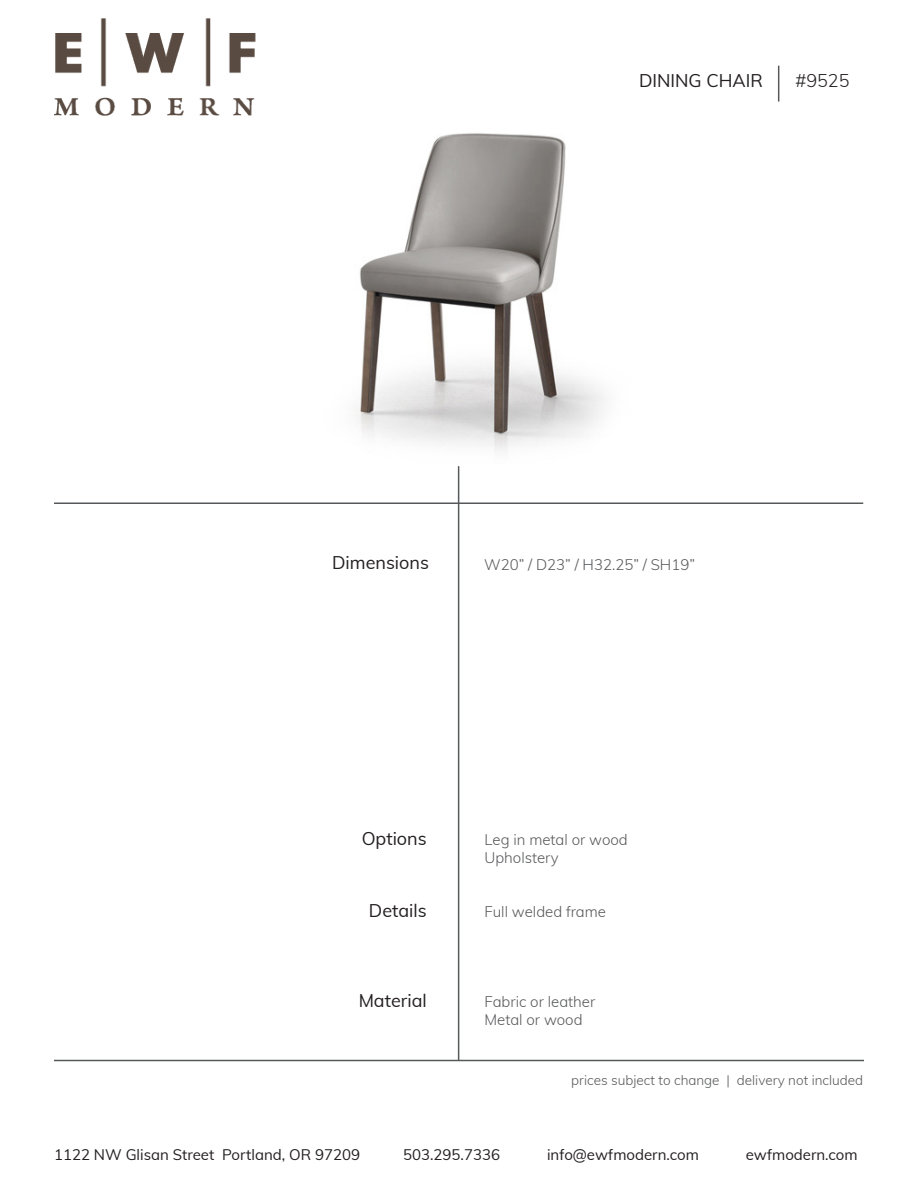
<style>
.page{position:relative;width:918px;height:1188px;background:#fff}
.page>*{position:absolute;margin:0;border:0;box-sizing:border-box;transform-origin:0 0}
.t1{font:18px "Muli";color:#231f20}
.t2{font:300 18px "Muli";color:#231f20}
.t3{font:300 15px/18px "Muli";color:#57585a}
.t4{font:15px "Muli";color:#231f20}
.t5{font:300 13.5px "Muli";color:#57585a}
</style>
<div class="page">
<img style="left:354px;top:133px;width:251px;height:318px">
<img style="left:54px;top:18px;width:202px;height:98px">
<hr style="left:54px;top:1060px;width:810px;height:1px;background:#57585a">
<hr style="left:54px;top:502px;width:809px;height:2px;background:#57585a">
<hr style="left:458px;top:466px;width:1px;height:595px;background:#57585a">
<hr style="left:778px;top:66px;width:1px;height:36px;background:#57585a">
<p class="t1" style="left:639px;top:67px;width:125px">DINING CHAIR</p>
<p class="t2" style="left:795px;top:67px;width:56px">#9525</p>
<p class="t1" style="left:332px;top:549px;width:98px">Dimensions</p>
<p class="t3" style="left:484px;top:555px;width:212px">W20” / D23” / H32.25” / SH19”</p>
<p class="t1" style="left:362px;top:825px;width:67px">Options</p>
<p class="t1" style="left:369px;top:897px;width:59px">Details</p>
<p class="t1" style="left:359px;top:987px;width:70px">Material</p>
<p class="t3" style="left:484px;top:829px;width:145px">Leg in metal or wood<br>Upholstery</p>
<p class="t3" style="left:484px;top:901px;width:123px">Full welded frame</p>
<p class="t3" style="left:484px;top:991px;width:112px">Fabric or leather</p>
<p class="t3" style="left:484px;top:1009px;width:100px">Metal or wood</p>
<p class="t5" style="left:571px;top:1071px;width:293px">prices subject to change | delivery not included</p>
<p class="t4" style="left:54px;top:1144px;width:308px">1122 NW Glisan Street Portland, OR 97209</p>
<p class="t4" style="left:403px;top:1144px;width:98px">503.295.7336</p>
<p class="t4" style="left:547px;top:1144px;width:153px">info@ewfmodern.com</p>
<p class="t4" style="left:746px;top:1144px;width:113px">ewfmodern.com</p>
</div>
